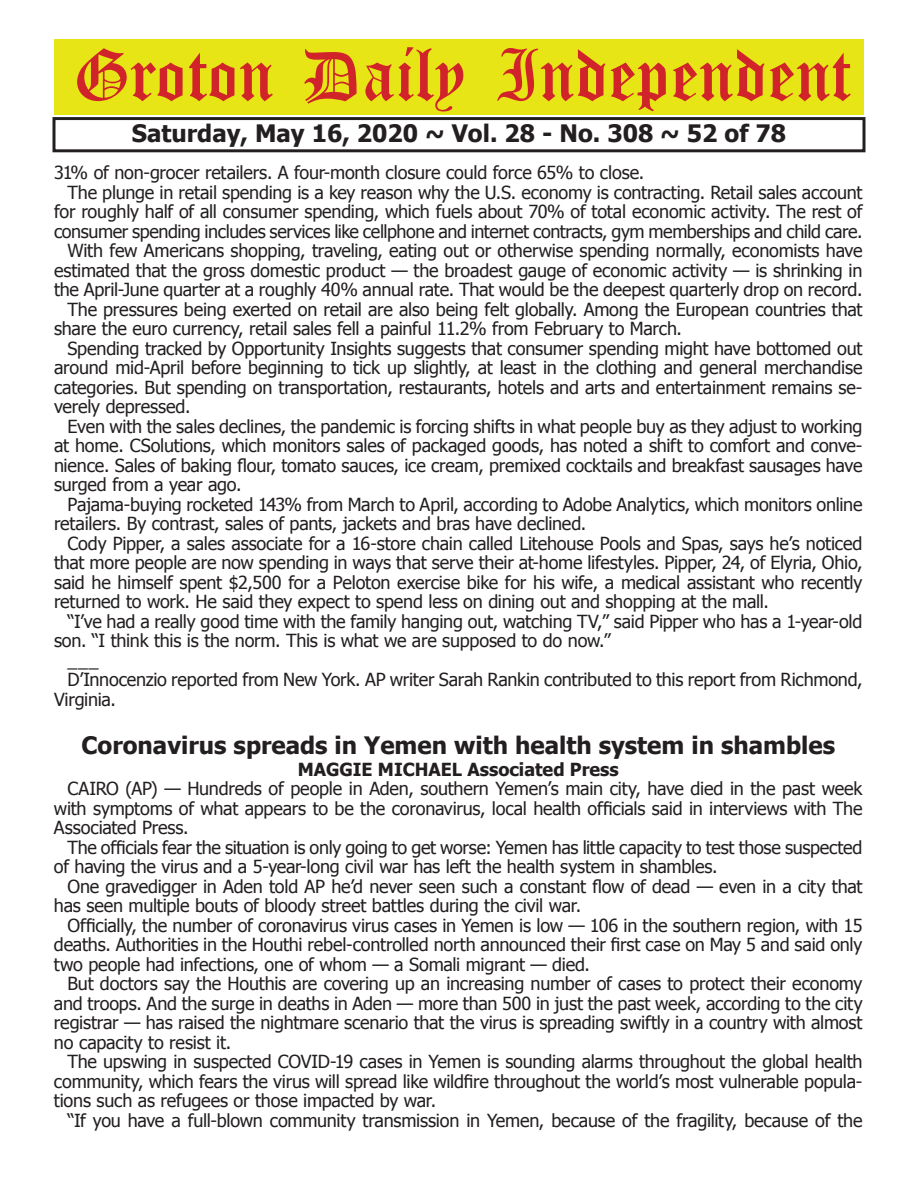
<style>
.page{position:relative;width:918px;height:1188px;background:#fff}
.page>*{position:absolute;margin:0;border:0;box-sizing:border-box;transform-origin:0 0}
.t1{font:54px "Old English Five";color:#d1232a}
.t2{font:700 24px "Tahoma";color:#231f20}
.t3{font:18px/19.5px "Tahoma";letter-spacing:-.01em;color:#231f20;text-align:justify}
.t4{font:700 18px "Tahoma";color:#231f20}
</style>
<div class="page">
<div style="left:52px;top:117px;width:814px;height:35px;border:3px solid #231f20"></div>
<div style="left:54px;top:40px;width:810px;height:75px;background:#e7e515"></div>
<h1 class="t1" style="left:73px;top:50px;width:779px">Groton Daily Independent</h1>
<h2 class="t2" style="left:132px;top:116px;width:656px">Saturday, May 16, 2020 ~ Vol. 28 - No. 308 ~ 52 of 78</h2>
<p class="t3" style="left:54px;top:162px;width:592px">31% of non-grocer retailers. A four-month closure could force 65% to close.</p>
<p class="t3" style="left:68px;top:182px;width:796px">The plunge in retail spending is a key reason why the U.S. economy is contracting. Retail sales account</p>
<p class="t3" style="left:54px;top:201px;width:810px">for roughly half of all consumer spending, which fuels about 70% of total economic activity. The rest of</p>
<p class="t3" style="left:54px;top:221px;width:810px">consumer spending includes services like cellphone and internet contracts, gym memberships and child care.</p>
<p class="t3" style="left:68px;top:240px;width:797px">With few Americans shopping, traveling, eating out or otherwise spending normally, economists have</p>
<p class="t3" style="left:54px;top:260px;width:810px">estimated that the gross domestic product — the broadest gauge of economic activity — is shrinking in</p>
<p class="t3" style="left:54px;top:279px;width:810px">the April-June quarter at a roughly 40% annual rate. That would be the deepest quarterly drop on record.</p>
<p class="t3" style="left:68px;top:299px;width:797px">The pressures being exerted on retail are also being felt globally. Among the European countries that</p>
<p class="t3" style="left:54px;top:318px;width:630px">share the euro currency, retail sales fell a painful 11.2% from February to March.</p>
<p class="t3" style="left:68px;top:338px;width:796px">Spending tracked by Opportunity Insights suggests that consumer spending might have bottomed out</p>
<p class="t3" style="left:54px;top:357px;width:810px">around mid-April before beginning to tick up slightly, at least in the clothing and general merchandise</p>
<p class="t3" style="left:54px;top:377px;width:810px">categories. But spending on transportation, restaurants, hotels and arts and entertainment remains se-</p>
<p class="t3" style="left:54px;top:396px;width:138px">verely depressed.</p>
<p class="t3" style="left:68px;top:416px;width:796px">Even with the sales declines, the pandemic is forcing shifts in what people buy as they adjust to working</p>
<p class="t3" style="left:54px;top:435px;width:810px">at home. CSolutions, which monitors sales of packaged goods, has noted a shift to comfort and conve-</p>
<p class="t3" style="left:54px;top:455px;width:810px">nience. Sales of baking flour, tomato sauces, ice cream, premixed cocktails and breakfast sausages have</p>
<p class="t3" style="left:54px;top:474px;width:189px">surged from a year ago.</p>
<p class="t3" style="left:68px;top:494px;width:797px">Pajama-buying rocketed 143% from March to April, according to Adobe Analytics, which monitors online</p>
<p class="t3" style="left:54px;top:513px;width:534px">retailers. By contrast, sales of pants, jackets and bras have declined.</p>
<p class="t3" style="left:68px;top:533px;width:796px">Cody Pipper, a sales associate for a 16-store chain called Litehouse Pools and Spas, says he’s noticed</p>
<p class="t3" style="left:54px;top:552px;width:810px">that more people are now spending in ways that serve their at-home lifestyles. Pipper, 24, of Elyria, Ohio,</p>
<p class="t3" style="left:54px;top:572px;width:810px">said he himself spent $2,500 for a Peloton exercise bike for his wife, a medical assistant who recently</p>
<p class="t3" style="left:54px;top:591px;width:716px">returned to work. He said they expect to spend less on dining out and shopping at the mall.</p>
<p class="t3" style="left:68px;top:611px;width:796px">“I’ve had a really good time with the family hanging out, watching TV,” said Pipper who has a 1-year-old</p>
<p class="t3" style="left:54px;top:630px;width:558px">son. “I think this is the norm. This is what we are supposed to do now.”</p>
<p class="t3" style="left:68px;top:650px;width:33px">___</p>
<p class="t3" style="left:68px;top:669px;width:796px">D’Innocenzio reported from New York. AP writer Sarah Rankin contributed to this report from Richmond,</p>
<p class="t3" style="left:54px;top:689px;width:63px">Virginia.</p>
<h2 class="t2" style="left:82px;top:729px;width:755px">Coronavirus spreads in Yemen with health system in shambles</h2>
<p class="t4" style="left:298px;top:757px;width:323px">MAGGIE MICHAEL Associated Press</p>
<p class="t3" style="left:54px;top:778px;width:810px;text-indent:14px">CAIRO (AP) — Hundreds of people in Aden, southern Yemen’s main city, have died in the past week with symptoms of what appears to be the coronavirus, local health officials said in interviews with The Associated Press.</p>
<p class="t3" style="left:54px;top:837px;width:810px;text-indent:14px">The officials fear the situation is only going to get worse: Yemen has little capacity to test those suspected of having the virus and a 5-year-long civil war has left the health system in shambles.</p>
<p class="t3" style="left:54px;top:876px;width:810px;text-indent:14px">One gravedigger in Aden told AP he’d never seen such a constant flow of dead — even in a city that has seen multiple bouts of bloody street battles during the civil war.</p>
<p class="t3" style="left:54px;top:915px;width:810px;text-indent:14px">Officially, the number of coronavirus virus cases in Yemen is low — 106 in the southern region, with 15 deaths. Authorities in the Houthi rebel-controlled north announced their first case on May 5 and said only two people had infections, one of whom — a Somali migrant — died.</p>
<p class="t3" style="left:54px;top:973px;width:810px;text-indent:14px">But doctors say the Houthis are covering up an increasing number of cases to protect their economy and troops. And the surge in deaths in Aden — more than 500 in just the past week, according to the city registrar — has raised the nightmare scenario that the virus is spreading swiftly in a country with almost no capacity to resist it.</p>
<p class="t3" style="left:54px;top:1051px;width:810px;text-indent:14px">The upswing in suspected COVID-19 cases in Yemen is sounding alarms throughout the global health community, which fears the virus will spread like wildfire throughout the world’s most vulnerable popula&shy;tions such as refugees or those impacted by war.</p>
<p class="t3" style="left:67px;top:1109px;width:797px">“If you have a full-blown community transmission in Yemen, because of the fragility, because of the</p>
</div>
